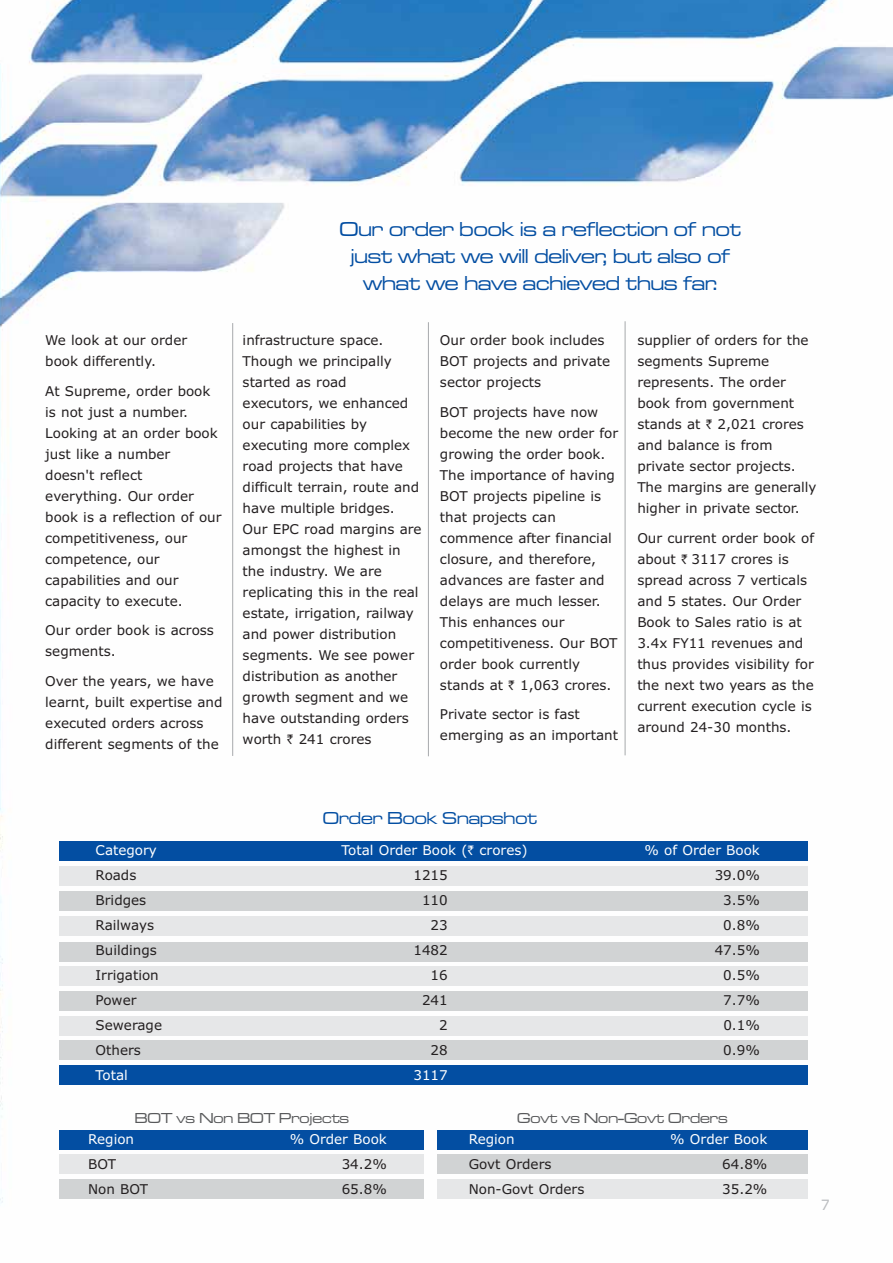
<style>
.page{position:relative;width:893px;height:1263px;background:#fff}
.page>*{position:absolute;margin:0;border:0;box-sizing:border-box;transform-origin:0 0}
.t1{font:21px/27px "Microgramma D Medi Exte";color:#034ea2;text-align:center}
.t2{font:18px "Microgramma D Medi Exte";color:#034ea2}
.t3{font:15px "Microgramma D Medi Exte";color:#58595b}
.t4{font:14.25px "Verdana";color:#bbbdc0}
.t5{font:13.5px/21px "Verdana";color:#231f20}
.t6{font:13.5px "Verdana";color:#fff}
.s1{font-family:"Rupee"}
</style>
<div class="page">
<img style="left:0;top:0;width:893px;height:1203px">
<hr style="left:232px;top:323px;width:1px;height:433px;background:#a7a9ac">
<hr style="left:428px;top:322px;width:1px;height:434px;background:#a7a9ac">
<hr style="left:625px;top:321px;width:1px;height:434px;background:#a7a9ac">
<div style="left:60px;top:1130px;width:364px;height:19px;background:#034ea2"></div>
<div style="left:60px;top:1154px;width:364px;height:20px;background:#e6e7e8"></div>
<div style="left:60px;top:1179px;width:364px;height:20px;background:#d1d3d4"></div>
<div style="left:437px;top:1130px;width:371px;height:19px;background:#034ea2"></div>
<div style="left:437px;top:1154px;width:371px;height:20px;background:#d1d3d4"></div>
<div style="left:437px;top:1179px;width:371px;height:20px;background:#e6e7e8"></div>
<div style="left:60px;top:841px;width:748px;height:20px;background:#034ea2"></div>
<div style="left:60px;top:1065px;width:748px;height:20px;background:#034ea2"></div>
<div style="left:60px;top:866px;width:748px;height:19px;background:#e6e7e8"></div>
<div style="left:60px;top:891px;width:748px;height:20px;background:#d1d3d4"></div>
<div style="left:60px;top:916px;width:748px;height:20px;background:#e6e7e8"></div>
<div style="left:60px;top:942px;width:748px;height:19px;background:#d1d3d4"></div>
<div style="left:60px;top:966px;width:748px;height:20px;background:#e6e7e8"></div>
<div style="left:60px;top:1016px;width:748px;height:19px;background:#e6e7e8"></div>
<div style="left:60px;top:991px;width:748px;height:20px;background:#d1d3d4"></div>
<div style="left:60px;top:1040px;width:748px;height:19px;background:#d1d3d4"></div>
<p class="t5" style="left:45px;top:331px;width:143px">We look at our order book differently.</p>
<p class="t5" style="left:45px;top:381px;width:178px">At Supreme, order book is not just a number.<br>Looking at an order book just like a number doesn't reflect everything. Our order book is a reflection of our competitiveness, our competence, our capabilities and our capacity to execute.</p>
<p class="t5" style="left:45px;top:621px;width:170px">Our order book is across segments.</p>
<p class="t5" style="left:45px;top:671px;width:179px">Over the years, we have learnt, built expertise and executed orders across different segments of the</p>
<p class="t1" style="left:340px;top:215px;width:403px">Our order book is a reflection of not just what we will deliver, but also of what we have achieved thus far.</p>
<p class="t5" style="left:243px;top:331px;width:181px">infrastructure space.<br>Though we principally started as road<br>executors, we enhanced our capabilities by executing more complex road projects that have difficult terrain, route and have multiple bridges.<br>Our EPC road margins are amongst the highest in the industry. We are replicating this in the real estate, irrigation, railway and power distribution segments. We see power distribution as another growth segment and we have outstanding orders worth <span class="s1">`</span> 241 crores</p>
<p class="t5" style="left:440px;top:331px;width:172px">Our order book includes<br>BOT projects and private sector projects</p>
<p class="t5" style="left:440px;top:402px;width:180px">BOT projects have now become the new order for growing the order book.<br>The importance of having<br>BOT projects pipeline is that projects can commence after financial closure, and therefore, advances are faster and delays are much lesser.<br>This enhances our competitiveness. Our BOT order book currently stands at <span class="s1">`</span> 1,063 crores.</p>
<p class="t5" style="left:440px;top:705px;width:180px">Private sector is fast emerging as an important</p>
<p class="t5" style="left:637px;top:331px;width:181px">supplier of orders for the segments Supreme represents. The order book from government stands at <span class="s1">`</span> 2,021 crores and balance is from private sector projects.<br>The margins are generally higher in private sector.</p>
<p class="t5" style="left:637px;top:528px;width:178px">Our current order book of about <span class="s1">`</span> 3117 crores is spread across 7 verticals and 5 states. Our Order<br>Book to Sales ratio is at<br>3.4x FY11 revenues and thus provides visibility for the next two years as the current execution cycle is around 24-30 months.</p>
<p class="t2" style="left:323px;top:807px;width:216px">Order Book Snapshot</p>
<p class="t6" style="left:96px;top:845px;width:63px">Category</p>
<p class="t6" style="left:341px;top:845px;width:188px">Total Order Book (<span class="s1">`</span> crores)</p>
<p class="t6" style="left:644px;top:845px;width:117px">% of Order Book</p>
<p class="t5" style="left:96px;top:866px;width:42px">Roads</p>
<p class="t5" style="left:413px;top:866px;width:36px">1215</p>
<p class="t5" style="left:715px;top:866px;width:47px">39.0%</p>
<p class="t5" style="left:96px;top:891px;width:52px">Bridges</p>
<p class="t5" style="left:422px;top:891px;width:27px">110</p>
<p class="t5" style="left:723px;top:891px;width:38px">3.5%</p>
<p class="t5" style="left:96px;top:916px;width:60px">Railways</p>
<p class="t5" style="left:431px;top:916px;width:19px">23</p>
<p class="t5" style="left:723px;top:916px;width:38px">0.8%</p>
<p class="t5" style="left:96px;top:941px;width:63px">Buildings</p>
<p class="t5" style="left:413px;top:941px;width:36px">1482</p>
<p class="t5" style="left:715px;top:941px;width:47px">47.5%</p>
<p class="t5" style="left:96px;top:966px;width:65px">Irrigation</p>
<p class="t5" style="left:431px;top:966px;width:19px">16</p>
<p class="t5" style="left:723px;top:966px;width:38px">0.5%</p>
<p class="t5" style="left:96px;top:991px;width:42px">Power</p>
<p class="t5" style="left:422px;top:991px;width:27px">241</p>
<p class="t5" style="left:723px;top:991px;width:38px">7.7%</p>
<p class="t5" style="left:96px;top:1016px;width:68px">Sewerage</p>
<p class="t5" style="left:439px;top:1016px;width:10px">2</p>
<p class="t5" style="left:723px;top:1016px;width:38px">0.1%</p>
<p class="t5" style="left:96px;top:1041px;width:47px">Others</p>
<p class="t5" style="left:431px;top:1041px;width:19px">28</p>
<p class="t5" style="left:723px;top:1041px;width:38px">0.9%</p>
<p class="t6" style="left:96px;top:1070px;width:34px">Total</p>
<p class="t6" style="left:413px;top:1070px;width:36px">3117</p>
<p class="t3" style="left:135px;top:1109px;width:216px">BOT vs Non BOT Projects</p>
<p class="t6" style="left:88px;top:1133px;width:47px">Region</p>
<p class="t6" style="left:290px;top:1133px;width:99px">% Order Book</p>
<p class="t5" style="left:88px;top:1154px;width:29px">BOT</p>
<p class="t5" style="left:342px;top:1154px;width:47px">34.2%</p>
<p class="t5" style="left:88px;top:1179px;width:61px">Non BOT</p>
<p class="t5" style="left:342px;top:1179px;width:47px">65.8%</p>
<p class="t3" style="left:517px;top:1109px;width:212px">Govt vs Non-Govt Orders</p>
<p class="t6" style="left:469px;top:1133px;width:47px">Region</p>
<p class="t6" style="left:670px;top:1133px;width:99px">% Order Book</p>
<p class="t5" style="left:469px;top:1154px;width:84px">Govt Orders</p>
<p class="t5" style="left:722px;top:1154px;width:47px">64.8%</p>
<p class="t5" style="left:469px;top:1179px;width:117px">Non-Govt Orders</p>
<p class="t5" style="left:722px;top:1179px;width:47px">35.2%</p>
<p class="t4" style="left:821px;top:1199px;width:11px">7</p>
</div>
